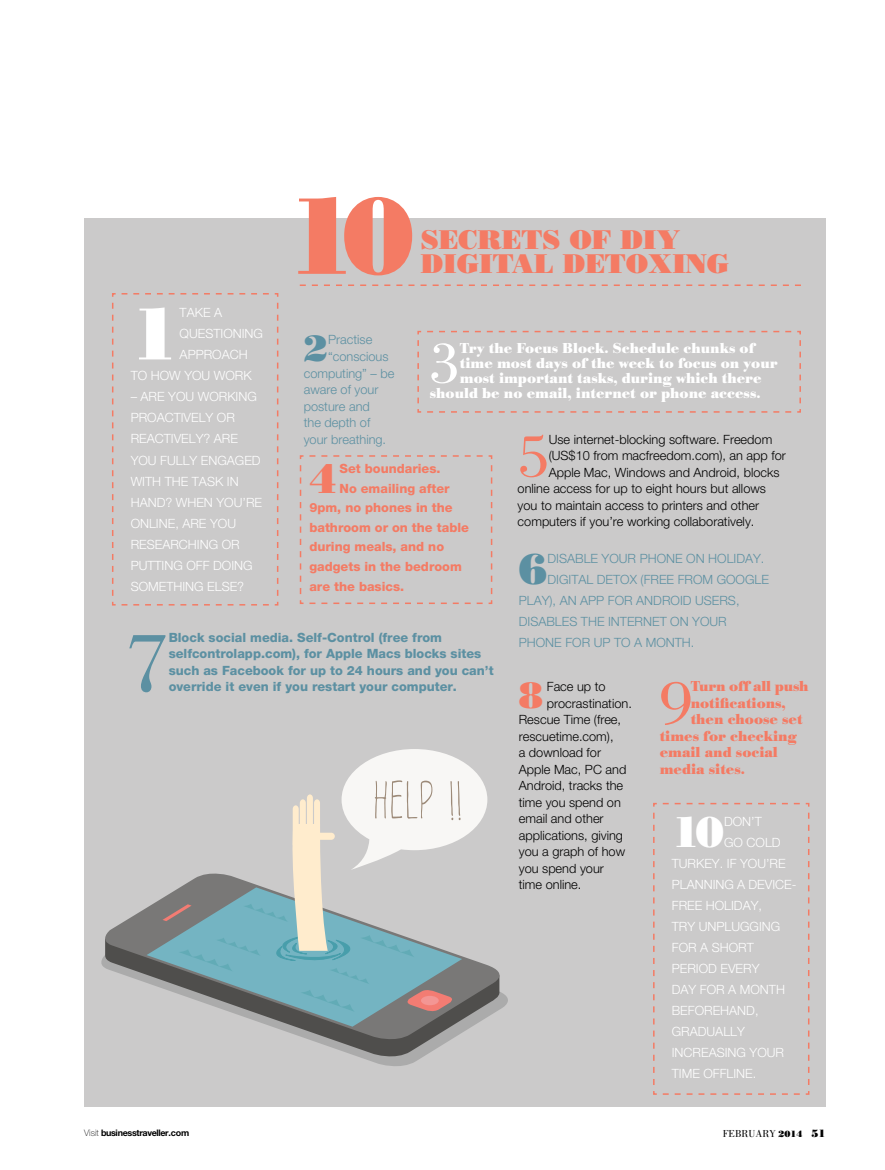
<style>
.page{position:relative;width:885px;height:1170px;background:#fff}
.page>*{position:absolute;margin:0;border:0;box-sizing:border-box;transform-origin:0 0}
.t1{font:108.6px "Bodoni Poster";color:#f47b64}
.t2{font:86.85px "Bodoni";color:#5c90a2}
.t3{font:73.35px "Bodoni Poster";color:#fff}
.t4{font:64.35px "Bodoni";color:#f47b64}
.t5{font:62.1px "Bodoni";color:#f47b64}
.t6{font:59.85px "Bodoni";color:#fff}
.t7{font:43.05px "Bodoni Poster";color:#fff}
.t8{font:43.05px "Bodoni Poster";color:#5c90a2}
.t9{font:40.95px "Bodoni Poster";color:#f47b64}
.t10{font:36.6px "Bodoni Poster";color:#5c90a2}
.t11{font:36.6px "Bodoni Poster";color:#f47b64}
.t12{font:27px/24px "Bodoni Poster";color:#f47b64}
.t13{font:15px "Bodoni Bld";color:#fff}
.t14{font:15px "Bodoni Bld";color:#f47b64}
.t15{font:300 12.75px "Helvetica Neue";color:#000}
.t16{font:300 12.75px/21px "Helvetica Neue";color:#fff}
.t17{font:300 12.75px/21px "Helvetica Neue";color:#5c90a2}
.t18{font:800 12.75px/16.5px "Helvetica Neue";color:#5c90a2}
.t19{font:800 12.75px "Helvetica Neue";color:#f47b64}
.t20{font:10.5px "Bodoni";color:#000}
.t21{font:700 9px "Helvetica Neue";letter-spacing:-.02em;color:#000}
.s1{font-weight:100}
.s2{font-family:"Bodoni Poster";font-size:9px}
.s3{font-family:"Bodoni Poster"}
</style>
<div class="page">
<div style="left:84px;top:218px;width:741px;height:888px;background:#cbcaca"></div>
<svg style="left:320px;top:1043px;width:125px;height:17px"></svg>
<svg style="left:101px;top:908px;width:407px;height:135px"></svg>
<svg style="left:146px;top:898px;width:316px;height:128px"></svg>
<svg style="left:162px;top:749px;width:325px;height:263px"></svg>
<svg style="left:300px;top:284px;width:500px;height:2px"></svg>
<svg style="left:653px;top:802px;width:157px;height:293px"></svg>
<svg style="left:112px;top:293px;width:167px;height:313px"></svg>
<svg style="left:299px;top:455px;width:194px;height:149px"></svg>
<svg style="left:417px;top:330px;width:384px;height:83px"></svg>
<h3 class="t3" style="left:131px;top:290px;width:50px">1</h3>
<p class="t16" style="left:180px;top:302px;width:44px">Take a questionin</p>
<p class="t16" style="left:253px;top:323px;width:11px">g</p>
<p class="t16" style="left:131px;top:344px;width:121px;text-indent:49px">approach<br>to how you work</p>
<p class="t16" style="left:131px;top:386px;width:131px">– are you working proactively o r reactively? Are you fully engaged with</p>
<p class="t16" style="left:131px;top:470px;width:133px;text-indent:34px">th e task in<br>han d? Wh en you’re onL</p>
<p class="t16" style="left:131px;top:512px;width:107px;text-indent:25px">INE, are you researchin</p>
<p class="t16" style="left:209px;top:533px;width:32px">g or</p>
<p class="t16" style="left:131px;top:554px;width:25px">puttin</p>
<p class="t16" style="left:173px;top:554px;width:81px">g off doing</p>
<p class="t16" style="left:131px;top:575px;width:44px">somethin</p>
<p class="t16" style="left:194px;top:575px;width:51px">g else?</p>
<h1 class="t1" style="left:286px;top:171px;width:130px">10</h1>
<h3 class="t12" style="left:420px;top:227px;width:310px">SECRETS OF DIY<br>DIGITAL DETOXING</h3>
<h3 class="t10" style="left:304px;top:326px;width:26px">2</h3>
<p class="t17" style="left:328px;top:329px;width:46px">Practise</p>
<h3 class="t6" style="left:430px;top:329px;width:31px">3</h3>
<p class="t13" style="left:460px;top:337px;width:296px">Try the Focus Block. Schedule chunks of</p>
<p class="t17" style="left:328px;top:345px;width:62px">“conscious</p>
<p class="t17" style="left:304px;top:362px;width:92px">computing” – be</p>
<p class="t17" style="left:304px;top:378px;width:76px">aware of your</p>
<p class="t17" style="left:304px;top:395px;width:68px">posture and</p>
<p class="t17" style="left:304px;top:411px;width:68px">the depth of</p>
<p class="t17" style="left:304px;top:428px;width:84px">your breathing.</p>
<p class="t13" style="left:460px;top:352px;width:319px">time most days of the week to focus on your</p>
<p class="t13" style="left:460px;top:367px;width:303px">most important tasks, during which there</p>
<p class="t13" style="left:430px;top:382px;width:332px">should be no email, internet or phone access.</p>
<h3 class="t5" style="left:517px;top:421px;width:33px">5</h3>
<p class="t15" style="left:548px;top:431px;width:225px">Use internet-blocking software. Freedom</p>
<p class="t15" style="left:548px;top:447px;width:238px">(US$10 from macfreedom.com), an app for</p>
<p class="t15" style="left:548px;top:464px;width:232px">Apple Mac, Windows and Android, blocks</p>
<p class="t15" style="left:517px;top:480px;width:250px">online access for up to eight hours but allows</p>
<p class="t15" style="left:517px;top:497px;width:243px">you to maintain access to printers and other</p>
<p class="t15" style="left:517px;top:513px;width:238px">computers if you’re working collaboratively.</p>
<h3 class="t8" style="left:518px;top:543px;width:30px">6</h3>
<p class="t17" style="left:547px;top:547px;width:110px">Disable your phon</p>
<h3 class="t9" style="left:309px;top:454px;width:29px">4</h3>
<p class="t19" style="left:339px;top:461px;width:102px">Set boundaries.</p>
<p class="t19" style="left:339px;top:481px;width:112px">No emailing after</p>
<p class="t19" style="left:309px;top:500px;width:145px">9pm, no phones in the</p>
<p class="t19" style="left:309px;top:520px;width:161px">bathroom or on the table</p>
<p class="t19" style="left:309px;top:539px;width:136px">during meals, and no</p>
<p class="t19" style="left:309px;top:559px;width:154px">gadgets in the bedroom</p>
<p class="t19" style="left:309px;top:578px;width:96px">are the basics.</p>
<p class="t17" style="left:547px;top:547px;width:218px;text-indent:128px">e on holiday.<br>Di gital Detox (free from Goo</p>
<p class="t17" style="left:745px;top:568px;width:25px">gle</p>
<p class="t17" style="left:518px;top:589px;width:222px">Play), an App for An droi d users,<br>DISABLE</p>
<p class="t17" style="left:569px;top:610px;width:159px">S th e internet on your</p>
<h2 class="t2" style="left:125px;top:614px;width:45px">7</h2>
<p class="t18" style="left:169px;top:628px;width:326px">Block social media. Self-Control (free from selfcontrolapp.com), for Apple Macs blocks sites such as Facebook for up to 24 hours and you can’t override it even if you restart your computer.</p>
<p class="t17" style="left:518px;top:631px;width:18px">phon</p>
<p class="t17" style="left:554px;top:631px;width:142px">e for up to a MONTH.</p>
<h3 class="t11" style="left:518px;top:673px;width:26px">8</h3>
<p class="t15" style="left:546px;top:678px;width:60px">Face up to</p>
<p class="t15" style="left:546px;top:695px;width:87px">procrastination.</p>
<p class="t15" style="left:518px;top:711px;width:104px">Rescue Time (free,</p>
<p class="t15" style="left:518px;top:728px;width:96px">rescuetime.com),</p>
<p class="t15" style="left:518px;top:744px;width:84px">a download for</p>
<p class="t15" style="left:518px;top:761px;width:109px">Apple Mac, PC and</p>
<p class="t15" style="left:518px;top:777px;width:106px">Android, tracks the</p>
<p class="t15" style="left:518px;top:794px;width:104px">time you spend on</p>
<p class="t15" style="left:518px;top:810px;width:86px">email and other</p>
<p class="t15" style="left:518px;top:827px;width:106px">applications, giving</p>
<p class="t15" style="left:518px;top:843px;width:108px">you a graph of how</p>
<p class="t15" style="left:518px;top:860px;width:87px">you spend your</p>
<p class="t15" style="left:518px;top:876px;width:64px">time online.</p>
<h3 class="t4" style="left:659px;top:667px;width:34px">9</h3>
<p class="t14" style="left:690px;top:676px;width:119px">Turn off all push</p>
<p class="t14" style="left:690px;top:692px;width:97px">notifications,</p>
<p class="t14" style="left:690px;top:709px;width:113px">then choose set</p>
<p class="t14" style="left:659px;top:725px;width:139px">times for checking</p>
<p class="t14" style="left:659px;top:742px;width:120px">email and social</p>
<p class="t14" style="left:659px;top:758px;width:87px">media sites.</p>
<h3 class="t7" style="left:671px;top:806px;width:54px">10</h3>
<p class="t16" style="left:724px;top:810px;width:10px">Don</p>
<p class="t16" style="left:751px;top:810px;width:9px">’t</p>
<p class="t16" style="left:724px;top:831px;width:58px">go cold</p>
<p class="t16" style="left:671px;top:852px;width:115px">turkey. If you’re</p>
<p class="t16" style="left:671px;top:873px;width:31px">plannin</p>
<p class="t16" style="left:671px;top:873px;width:126px;text-indent:53px">g a device&shy;free holiday,<br>try un plugging for a sho</p>
<p class="t16" style="left:671px;top:936px;width:114px;text-indent:66px">rt period every day fo r a month beforehan d, gradually increasing your ti me offlin e.</p>
<p class="t21" style="left:84px;top:1126px;width:107px"><span class="s1">Visit</span> businesstraveller.com</p>
<p class="t20" style="left:722px;top:1127px;width:104px">FEBRUARY <span class="s2">2014</span> <span class="s3">51</span></p>
</div>
